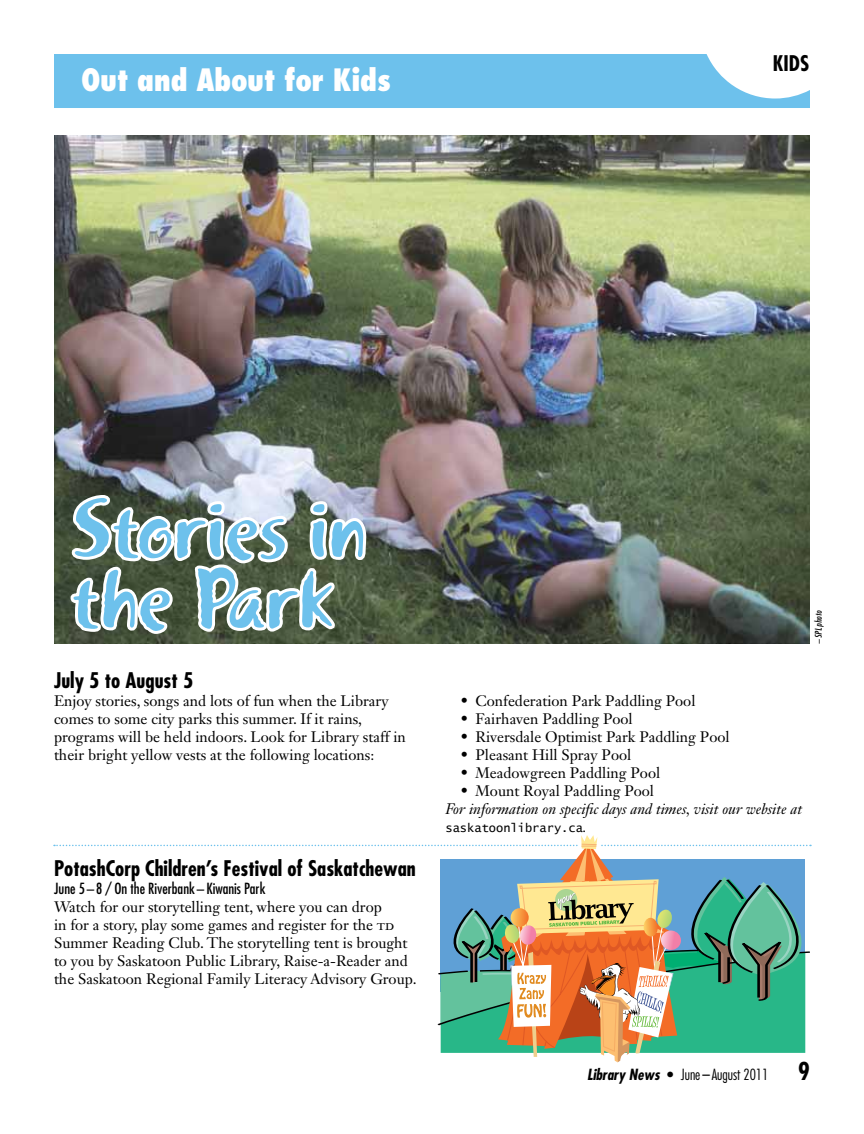
<style>
.page{position:relative;width:864px;height:1134px;background:#fff}
.page>*{position:absolute;margin:0;border:0;box-sizing:border-box;transform-origin:0 0}
.t1{font:83.85px/70.5px "Khaki Std 1";color:#6dc1ec}
.t2{font:800 condensed 30px "Futura Std";letter-spacing:-.01em;color:#fff}
.t3{font:700 condensed 21px "Futura Std";color:#000}
.t4{font:15px/18px "Janson Text LT Std";color:#000}
.t5{font:italic 15px "Janson Text LT Std";color:#000}
.t6{font:condensed 15px "Futura Std";color:#000}
.t7{font:300 condensed 15px "Futura Std";color:#000}
.t8{font:12px "Lucida Console";color:#000}
.t9{font:italic condensed 9px "Futura Std";color:#000}
.s1{font-family:"Janson Text LT Std";font-style:italic;font-size:15px}
.s2{font-weight:700;font-style:italic}
.s3{font-weight:700}
.s4{font-weight:700;font-size:24px}
</style>
<div class="page">
<svg style="left:54px;top:54px;width:756px;height:54px;background:#7ac6ed"></svg>
<img style="left:54px;top:135px;width:756px;height:509px">
<svg style="left:68px;top:492px;width:301px;height:146px"></svg>
<svg style="left:54px;top:835px;width:757px;height:227px"></svg>
<h2 class="t2" style="left:81px;top:61px;width:311px">Out and About for Kids</h2>
<h3 class="t3" style="left:773px;top:51px;width:37px">Kids</h3>
<h1 class="t1" style="left:71px;top:494px;width:297px">Stories in the Park</h1>
<h3 class="t3" style="left:54px;top:667px;width:141px">July 5 to August 5</h3>
<p class="t4" style="left:54px;top:692px;width:353px">Enjoy stories, songs and lots of fun when the Library comes to some city parks this summer. If it rains, programs will be held indoors. Look for Library staff in their bright yellow vests at the following locations:</p>
<h3 class="t3" style="left:54px;top:855px;width:363px">PotashCorp Children’s Festival of Saskatchewan</h3>
<p class="t6" style="left:54px;top:880px;width:213px">June 5–8 / On the Riverbank–Kiwanis Park</p>
<p class="t4" style="left:54px;top:898px;width:364px">Watch for our storytelling tent, where you can drop<br>in for a story, play some games and register for the td Summer Reading Club. The storytelling tent is brought to you by Saskatoon Public Library, Raise-a-Reader and the Saskatoon Regional Family Literacy Advisory Group.</p>
<p class="t9" style="left:813px;top:644px;width:35px;rotate:-90deg">–SPL photo</p>
<p class="t4" style="left:460px;top:692px;width:237px">• Confederation Park Paddling Pool</p>
<p class="t4" style="left:460px;top:710px;width:174px">• Fairhaven Paddling Pool</p>
<p class="t4" style="left:460px;top:728px;width:271px">• Riversdale Optimist Park Paddling Pool</p>
<p class="t4" style="left:460px;top:746px;width:172px">• Pleasant Hill Spray Pool</p>
<p class="t4" style="left:460px;top:764px;width:201px">• Meadowgreen Paddling Pool</p>
<p class="t4" style="left:460px;top:782px;width:195px">• Mount Royal Paddling Pool</p>
<p class="t5" style="left:446px;top:800px;width:358px">For information on specific days and times, visit our website at</p>
<p class="t8" style="left:446px;top:822px;width:143px">saskatoonlibrary.ca<span class="s1">.</span></p>
<p class="t7" style="left:587px;top:1066px;width:224px"><span class="s2">Library News</span> <span class="s3">•</span> June –August 2011 <span class="s4">9</span></p>
</div>
